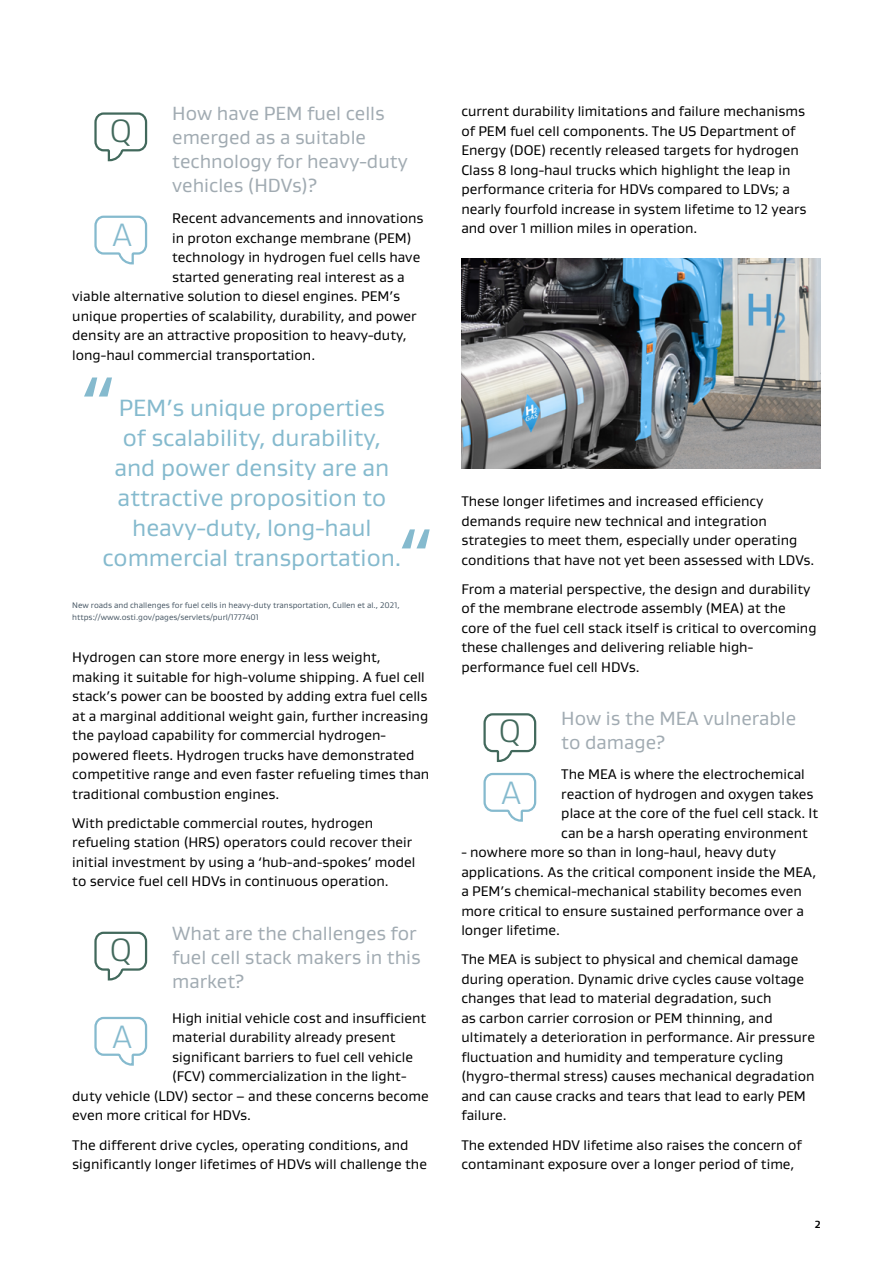
<style>
.page{position:relative;width:893px;height:1263px;background:#fff}
.page>*{position:absolute;margin:0;border:0;box-sizing:border-box;transform-origin:0 0}
.t1{font:81px "Gore Gustan";color:#85bace}
.t2{font:300 33px "Gore Gustan";color:#42695c}
.t3{font:300 33px "Gore Gustan";color:#85bace}
.t4{font:24px/30px "Gore Gustan";color:#85bace;text-align:center}
.t5{font:19.5px/24px "Gore Gustan";color:#a1abb2}
.t6{font:14.25px/19.5px "Gore Gustan";color:#000}
.t7{font:700 10.5px "Gore Gustan";color:#000}
.t8{font:8.25px/12px "Gore Gustan";color:#485865}
</style>
<div class="page">
<img style="left:461px;top:259px;width:360px;height:209px">
<svg style="left:94px;top:112px;width:54px;height:50px"></svg>
<svg style="left:94px;top:931px;width:54px;height:50px"></svg>
<svg style="left:483px;top:713px;width:54px;height:49px"></svg>
<svg style="left:94px;top:215px;width:54px;height:50px"></svg>
<svg style="left:94px;top:1016px;width:54px;height:50px"></svg>
<svg style="left:483px;top:772px;width:54px;height:50px"></svg>
<h3 class="t5" style="left:172px;top:100px;width:237px">How have PEM fuel cells emerged as a suitable technology for heavy-duty vehicles (HDVs)?</h3>
<p class="t6" style="left:172px;top:208px;width:253px">Recent advancements and innovations</p>
<p class="t6" style="left:172px;top:228px;width:241px">in proton exchange membrane (PEM)</p>
<p class="t6" style="left:172px;top:247px;width:250px">technology in hydrogen fuel cells have</p>
<p class="t6" style="left:172px;top:267px;width:234px">started generating real interest as a</p>
<p class="t6" style="left:72px;top:286px;width:329px">viable alternative solution to diesel engines. PEM’s</p>
<p class="t6" style="left:72px;top:306px;width:346px">unique properties of scalability, durability, and power</p>
<p class="t6" style="left:72px;top:325px;width:336px">density are an attractive proposition to heavy-duty,</p>
<p class="t6" style="left:72px;top:345px;width:244px">long-haul commercial transportation.</p>
<h2 class="t2" style="left:110px;top:110px;width:24px">Q</h2>
<h2 class="t3" style="left:112px;top:214px;width:22px">A</h2>
<h1 class="t1" style="left:81px;top:352px;width:37px">“</h1>
<h3 class="t4" style="left:102px;top:392px;width:301px">PEM’s unique properties<br>of scalability, durability, and power density are an attractive proposition to heavy-duty, long-haul commercial transportation.</h3>
<h1 class="t1" style="left:399px;top:504px;width:37px">“</h1>
<p class="t8" style="left:72px;top:599px;width:329px">New roads and challenges for fuel cells in heavy-duty transportation, Cullen et al., 2021, https://www.osti.gov/pages/servlets/purl/1777401</p>
<p class="t6" style="left:72px;top:647px;width:359px">Hydrogen can store more energy in less weight, making it suitable for high-volume shipping. A fuel cell stack’s power can be boosted by adding extra fuel cells at a marginal additional weight gain, further increasing the payload capability for commercial hydrogen&shy;powered fleets. Hydrogen trucks have demonstrated competitive range and even faster refueling times than traditional combustion engines.</p>
<p class="t6" style="left:72px;top:813px;width:345px">With predictable commercial routes, hydrogen refueling station (HRS) operators could recover their initial investment by using a ‘hub-and-spokes’ model to service fuel cell HDVs in continuous operation.</p>
<h3 class="t5" style="left:172px;top:920px;width:250px">What are the challenges for fuel cell stack makers in this market?</h3>
<p class="t6" style="left:172px;top:1008px;width:255px">High initial vehicle cost and insufficient</p>
<p class="t6" style="left:172px;top:1027px;width:225px">material durability already present</p>
<p class="t6" style="left:172px;top:1047px;width:242px">significant barriers to fuel cell vehicle</p>
<p class="t6" style="left:172px;top:1066px;width:236px">(FCV) commercialization in the light-</p>
<p class="t6" style="left:72px;top:1086px;width:358px">duty vehicle (LDV) sector – and these concerns become</p>
<p class="t6" style="left:72px;top:1105px;width:180px">even more critical for HDVs.</p>
<p class="t6" style="left:72px;top:1134px;width:356px">The different drive cycles, operating conditions, and significantly longer lifetimes of HDVs will challenge the</p>
<h2 class="t2" style="left:110px;top:929px;width:24px">Q</h2>
<h2 class="t3" style="left:112px;top:1015px;width:22px">A</h2>
<p class="t6" style="left:461px;top:101px;width:347px">current durability limitations and failure mechanisms of PEM fuel cell components. The US Department of Energy (DOE) recently released targets for hydrogen Class 8 long-haul trucks which highlight the leap in performance criteria for HDVs compared to LDVs; a nearly fourfold increase in system lifetime to 12 years and over 1 million miles in operation.</p>
<p class="t6" style="left:461px;top:491px;width:354px">These longer lifetimes and increased efficiency demands require new technical and integration strategies to meet them, especially under operating conditions that have not yet been assessed with LDVs.</p>
<p class="t6" style="left:461px;top:579px;width:357px">From a material perspective, the design and durability of the membrane electrode assembly (MEA) at the core of the fuel cell stack itself is critical to overcoming these challenges and delivering reliable high&shy;performance fuel cell HDVs.</p>
<h3 class="t5" style="left:561px;top:706px;width:236px">How is the MEA vulnerable to damage?</h3>
<p class="t6" style="left:561px;top:764px;width:258px">The MEA is where the electrochemical reaction of hydrogen and oxygen takes place at the core of the fuel cell stack. It can be a harsh operating environment</p>
<p class="t6" style="left:461px;top:842px;width:356px">- nowhere more so than in long-haul, heavy duty applications. As the critical component inside the MEA, a PEM’s chemical-mechanical stability becomes even more critical to ensure sustained performance over a longer lifetime.</p>
<p class="t6" style="left:461px;top:949px;width:355px">The MEA is subject to physical and chemical damage during operation. Dynamic drive cycles cause voltage changes that lead to material degradation, such<br>as carbon carrier corrosion or PEM thinning, and ultimately a deterioration in performance. Air pressure fluctuation and humidity and temperature cycling (hygro-thermal stress) causes mechanical degradation and can cause cracks and tears that lead to early PEM failure.</p>
<p class="t6" style="left:461px;top:1134px;width:342px">The extended HDV lifetime also raises the concern of contaminant exposure over a longer period of time,</p>
<h2 class="t2" style="left:499px;top:710px;width:24px">Q</h2>
<h2 class="t3" style="left:501px;top:771px;width:22px">A</h2>
<p class="t7" style="left:815px;top:1217px;width:7px">2</p>
</div>
